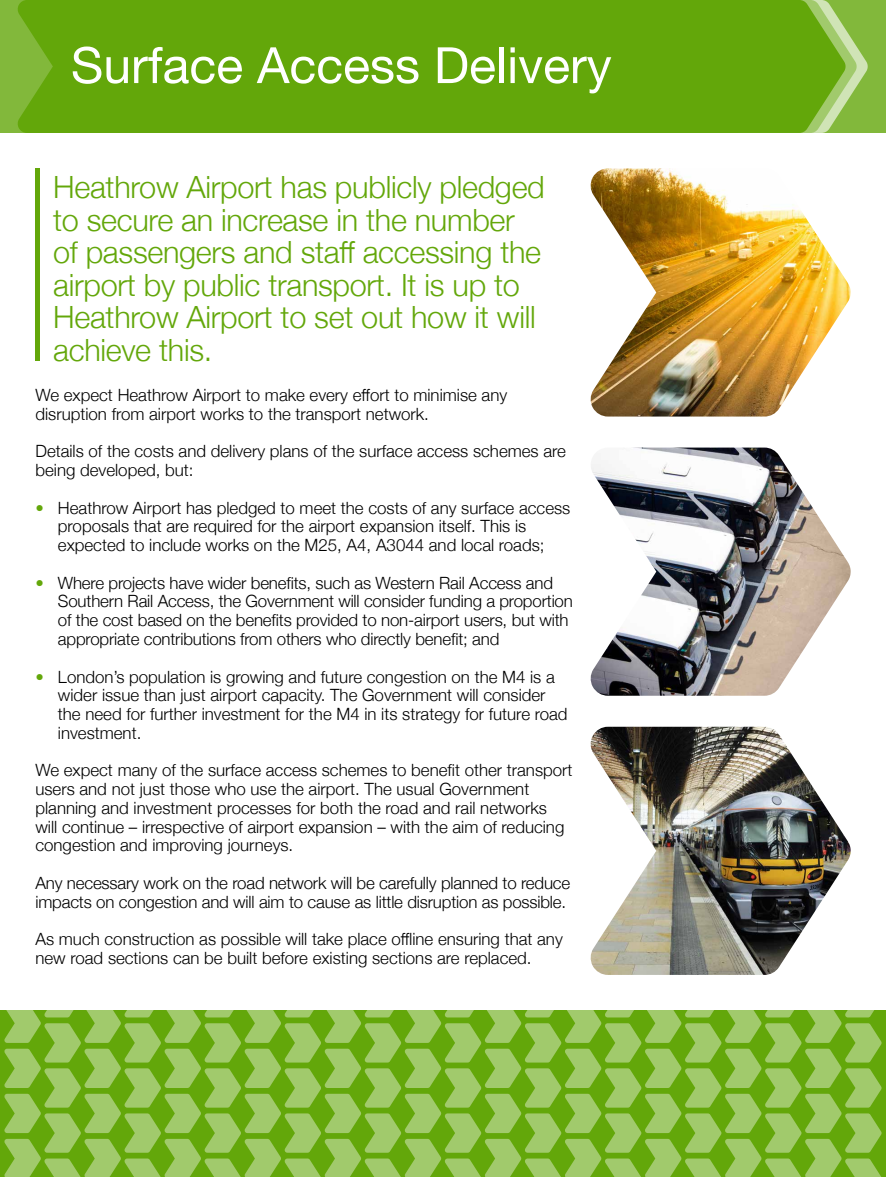
<style>
.page{position:relative;width:886px;height:1177px;background:#fff}
.page>*{position:absolute;margin:0;border:0;box-sizing:border-box;transform-origin:0 0}
.t1{font:50px "Helvetica Neue";color:#fff}
.t2{font:300 30.62px/32.5px "Helvetica Neue";letter-spacing:-.01em;color:#63a70a}
.t3{font:300 16.88px/18.8px "Helvetica Neue";color:#000}
.s1{color:#63a70a}
</style>
<div class="page">
<svg style="left:4px;top:1010px;width:877px;height:166px;background:#86bb42"></svg>
<div style="left:0;top:0;width:886px;height:133px;background:#82b83b"></div>
<img style="left:590px;top:168px;width:261px;height:248px">
<img style="left:590px;top:726px;width:261px;height:248px">
<img style="left:591px;top:447px;width:260px;height:248px">
<div style="left:35px;top:168px;width:5px;height:192px;background:#63a70a"></div>
<svg style="left:845px;top:29px;width:23px;height:75px"></svg>
<div style="left:17px;top:0;width:828px;height:133px;background:#63a70a"></div>
<h1 class="t1" style="left:71px;top:29px;width:542px">Surface Access Delivery</h1>
<h2 class="t2" style="left:53px;top:169px;width:493px">Heathrow Airport has publicly pledged to secure an increase in the number of passengers and staff accessing the airport by public transport. It is up to Heathrow Airport to set out how it will achieve this.</h2>
<p class="t3" style="left:35px;top:384px;width:473px">We expect Heathrow Airport to make every effort to minimise any disruption from airport works to the transport network.</p>
<p class="t3" style="left:35px;top:441px;width:532px">Details of the costs and delivery plans of the surface access schemes are being developed, but:</p>
<p class="t3" style="left:58px;top:497px;width:514px;text-indent:-22px"><span class="s1">•</span> Heathrow Airport has pledged to meet the costs of any surface access proposals that are required for the airport expansion itself. This is expected to include works on the M25, A4, A3044 and local roads;</p>
<p class="t3" style="left:58px;top:572px;width:516px;text-indent:-22px"><span class="s1">•</span> Where projects have wider benefits, such as Western Rail Access and Southern Rail Access, the Government will consider funding a proportion of the cost based on the benefits provided to non-airport users, but with appropriate contributions from others who directly benefit; and</p>
<p class="t3" style="left:58px;top:666px;width:511px;text-indent:-22px"><span class="s1">•</span> London’s population is growing and future congestion on the M4 is a wider issue than just airport capacity. The Government will consider the need for further investment for the M4 in its strategy for future road investment.</p>
<p class="t3" style="left:35px;top:759px;width:538px">We expect many of the surface access schemes to benefit other transport users and not just those who use the airport. The usual Government planning and investment processes for both the road and rail networks will continue – irrespective of airport expansion – with the aim of reducing congestion and improving journeys.</p>
<p class="t3" style="left:35px;top:872px;width:536px">Any necessary work on the road network will be carefully planned to reduce impacts on congestion and will aim to cause as little disruption as possible.</p>
<p class="t3" style="left:35px;top:928px;width:529px">As much construction as possible will take place offline ensuring that any new road sections can be built before existing sections are replaced.</p>
</div>
